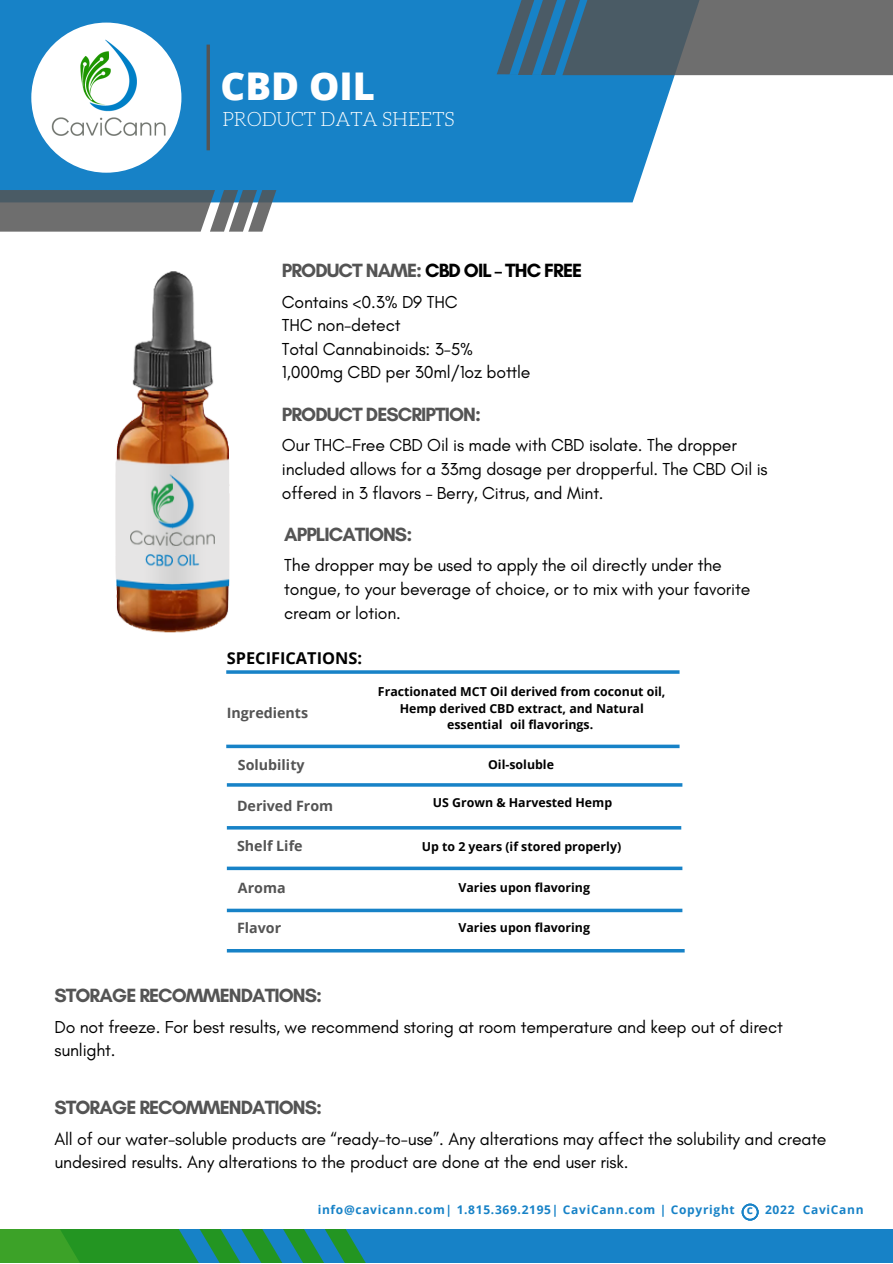
<style>
.page{position:relative;width:893px;height:1264px;background:#fff}
.page>*{position:absolute;margin:0;border:0;box-sizing:border-box;transform-origin:0 0}
.t1{font:800 38.25px "Open Sans";color:#fff}
.t2{font:700 19.5px "Glacial Indifference";letter-spacing:-.05em;color:#545454}
.t3{font:700 19.5px "Glacial Indifference";letter-spacing:-.05em;color:#000}
.t4{font:300 19.5px "Aleo";color:#fff}
.t5{font:17.7px/23.5px "Glacial Indifference";letter-spacing:-.01em;color:#000}
.t6{font:700 16.35px "Open Sans";color:#000}
.t7{font:700 14.25px "Open Sans";color:#545454}
.t8{font:700 12.3px/16.5px "Open Sans";color:#000;text-align:center}
.t9{font:700 12px "Open Sans";letter-spacing:.055em;color:#1782c7}
.s1{color:#545454}
</style>
<div class="page">
<svg style="left:0;top:1229px;width:892px;height:33px;background:#1c8895"></svg>
<div style="left:0;top:0;width:674px;height:202px;background:#1782c7"></div>
<img style="left:31px;top:23px;width:150px;height:150px;border-radius:50%">
<svg style="left:446px;top:0;width:446px;height:78px;background:#526e80"></svg>
<svg style="left:0;top:190px;width:276px;height:42px;background:#6d7478"></svg>
<svg style="left:206px;top:45px;width:4px;height:105px"></svg>
<hr style="left:226px;top:670px;width:453px;height:3px;background:#1782c7">
<svg style="left:226px;top:744px;width:453px;height:4px;background:#3b95cf"></svg>
<hr style="left:227px;top:783px;width:455px;height:3px;background:#1782c7">
<hr style="left:227px;top:826px;width:454px;height:3px;background:#1782c7">
<svg style="left:227px;top:866px;width:455px;height:4px;background:#3a94cf"></svg>
<svg style="left:227px;top:908px;width:455px;height:4px;background:#3e97d0"></svg>
<hr style="left:227px;top:949px;width:457px;height:3px;background:#1782c7">
<img style="left:115px;top:271px;width:142px;height:403px">
<svg style="left:741px;top:1203px;width:17px;height:17px"></svg>
<h1 class="t1" style="left:220px;top:59px;width:156px">CBD OIL</h1>
<p class="t4" style="left:222px;top:110px;width:234px">PRODUCT DATA SHEETS</p>
<p class="t3" style="left:282px;top:258px;width:302px"><span class="s1">PRODUCT NAME:</span> CBD OIL – THC FREE</p>
<p class="t5" style="left:282px;top:289px;width:250px">Contains &lt;0.3% D9 THC<br>THC non-detect<br>Total Cannabinoids: 3-5%<br>1,000mg CBD per 30ml/1oz bottle</p>
<p class="t2" style="left:282px;top:402px;width:201px">PRODUCT DESCRIPTION:</p>
<p class="t5" style="left:282px;top:433px;width:487px">Our THC-Free CBD Oil is made with CBD isolate. The dropper included allows for a 33mg dosage per dropperful. The CBD Oil is offered in 3 flavors – Berry, Citrus, and Mint.</p>
<p class="t2" style="left:284px;top:522px;width:129px">APPLICATIONS:</p>
<p class="t5" style="left:284px;top:553px;width:467px">The dropper may be used to apply the oil directly under the tongue, to your beverage of choice, or to mix with your favorite cream or lotion.</p>
<p class="t6" style="left:227px;top:646px;width:137px">SPECIFICATIONS:</p>
<p class="t7" style="left:227px;top:702px;width:83px">Ingredients</p>
<p class="t8" style="left:378px;top:683px;width:289px">Fractionated MCT Oil derived from coconut oil,<br>Hemp derived CBD extract, and Natural essential oil flavorings.</p>
<p class="t7" style="left:238px;top:754px;width:68px">Solubility</p>
<p class="t8" style="left:488px;top:755px;width:67px">Oil-soluble</p>
<p class="t7" style="left:237px;top:795px;width:97px">Derived From</p>
<p class="t8" style="left:433px;top:794px;width:181px">US Grown &amp; Harvested Hemp</p>
<p class="t7" style="left:237px;top:835px;width:67px">Shelf Life</p>
<p class="t8" style="left:422px;top:838px;width:201px">Up to 2 years (if stored properly)</p>
<p class="t7" style="left:238px;top:878px;width:49px">Aroma</p>
<p class="t8" style="left:458px;top:879px;width:133px">Varies upon flavoring</p>
<p class="t7" style="left:237px;top:918px;width:46px">Flavor</p>
<p class="t8" style="left:458px;top:919px;width:133px">Varies upon flavoring</p>
<p class="t2" style="left:54px;top:983px;width:269px">STORAGE RECOMMENDATIONS:</p>
<p class="t5" style="left:54px;top:1014px;width:730px">Do not freeze. For best results, we recommend storing at room temperature and keep out of direct sunlight.</p>
<p class="t2" style="left:54px;top:1095px;width:269px">STORAGE RECOMMENDATIONS:</p>
<p class="t5" style="left:54px;top:1126px;width:773px">All of our water-soluble products are “ready-to-use”. Any alterations may affect the solubility and create undesired results. Any alterations to the product are done at the end user risk.</p>
<p class="t9" style="left:317px;top:1201px;width:547px">info@cavicann.com| 1.815.369.2195| CaviCann.com | Copyright c 2022 CaviCann</p>
</div>
